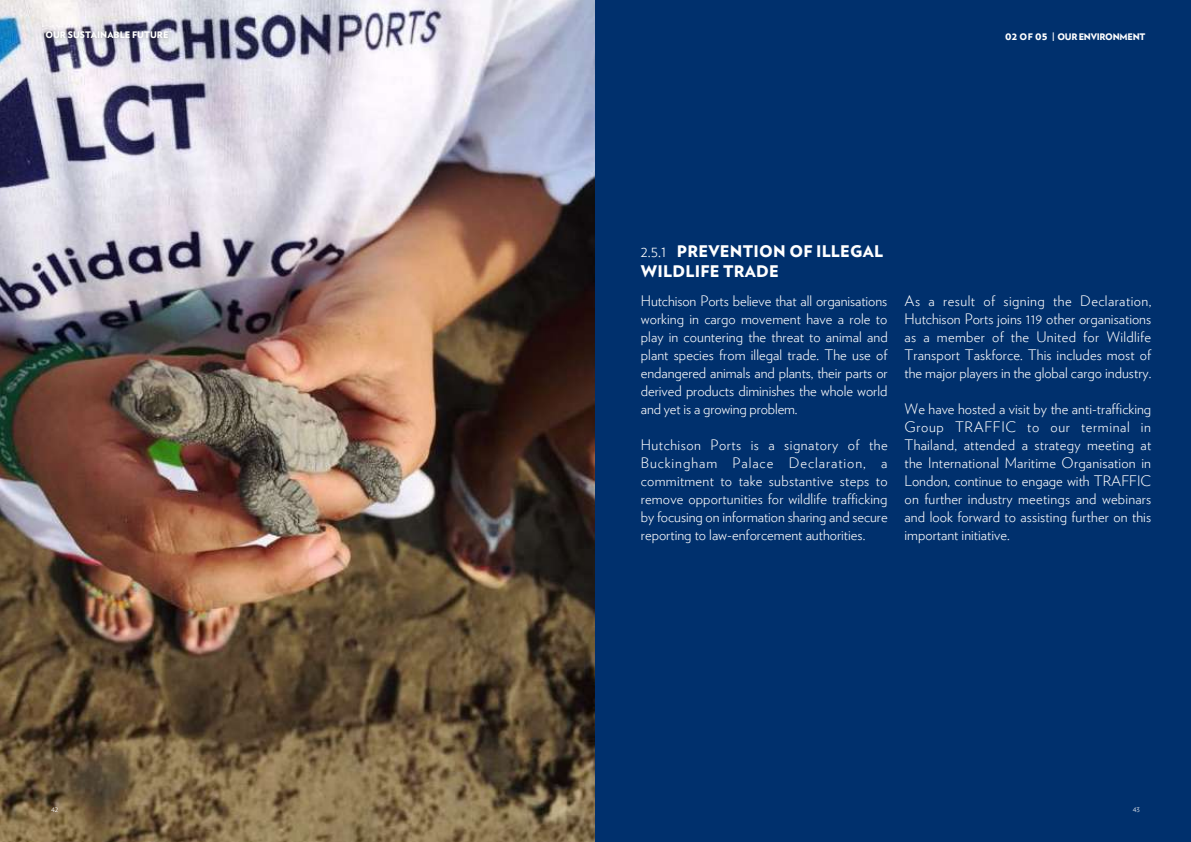
<style>
.page{position:relative;width:1191px;height:842px;background:#fff}
.page>*{position:absolute;margin:0;border:0;box-sizing:border-box;transform-origin:0 0}
.t1{font:900 16px/20px "Verlag";letter-spacing:.015em;color:#fff}
.t2{font:300 14.5px/18px "Verlag";color:#fff;text-align:justify}
.t3{font:900 9px "Verlag";letter-spacing:-.03em;color:#fff}
.t4{font:900 9px "Verlag";color:#fff}
.t5{font:300 8px "Verlag";color:#fff}
.s1{font-size:11px}
.s2{font-weight:300}
</style>
<div class="page">
<img style="left:0;top:0;width:595px;height:842px">
<div style="left:595px;top:0;width:596px;height:842px;background:#00306d"></div>
<div style="left:40px;top:26px;width:134px;height:18px;background:#231f20;opacity:.5"></div>
<p class="t4" style="left:45px;top:28px;width:125px">OUR SUSTAINABLE FUTURE</p>
<p class="t3" style="left:1005px;top:29px;width:142px"><span class="s1">02</span> OF <span class="s1">05</span> | OUR ENVIRONMENT</p>
<p class="t1" style="left:641px;top:240px;width:244px"><span class="s2">2.5.1</span> PREVENTION OF ILLEGAL<br>WILDLIFE TRADE</p>
<p class="t2" style="left:641px;top:291px;width:248px">Hutchison Ports believe that all organisations working in cargo movement have a role to play in countering the threat to animal and plant species from illegal trade. The use of endangered animals and plants, their parts or derived products diminishes the whole world and yet is a growing problem.</p>
<p class="t2" style="left:641px;top:435px;width:248px">Hutchison Ports is a signatory of the Buckingham Palace Declaration, a commitment to take substantive steps to remove opportunities for wildlife trafficking by focusing on information sharing and secure reporting to law-enforcement authorities.</p>
<p class="t2" style="left:904px;top:291px;width:248px">As a result of signing the Declaration, Hutchison Ports joins 119 other organisations as a member of the United for Wildlife Transport Taskforce. This includes most of the major players in the global cargo industry.</p>
<p class="t2" style="left:904px;top:399px;width:248px">We have hosted a visit by the anti-trafficking Group TRAFFIC to our terminal in Thailand, attended a strategy meeting at the International Maritime Organisation in London, continue to engage with TRAFFIC on further industry meetings and webinars and look forward to assisting further on this important initiative.</p>
<p class="t5" style="left:51px;top:803px;width:9px">42</p>
<p class="t5" style="left:1132px;top:803px;width:9px">43</p>
</div>
